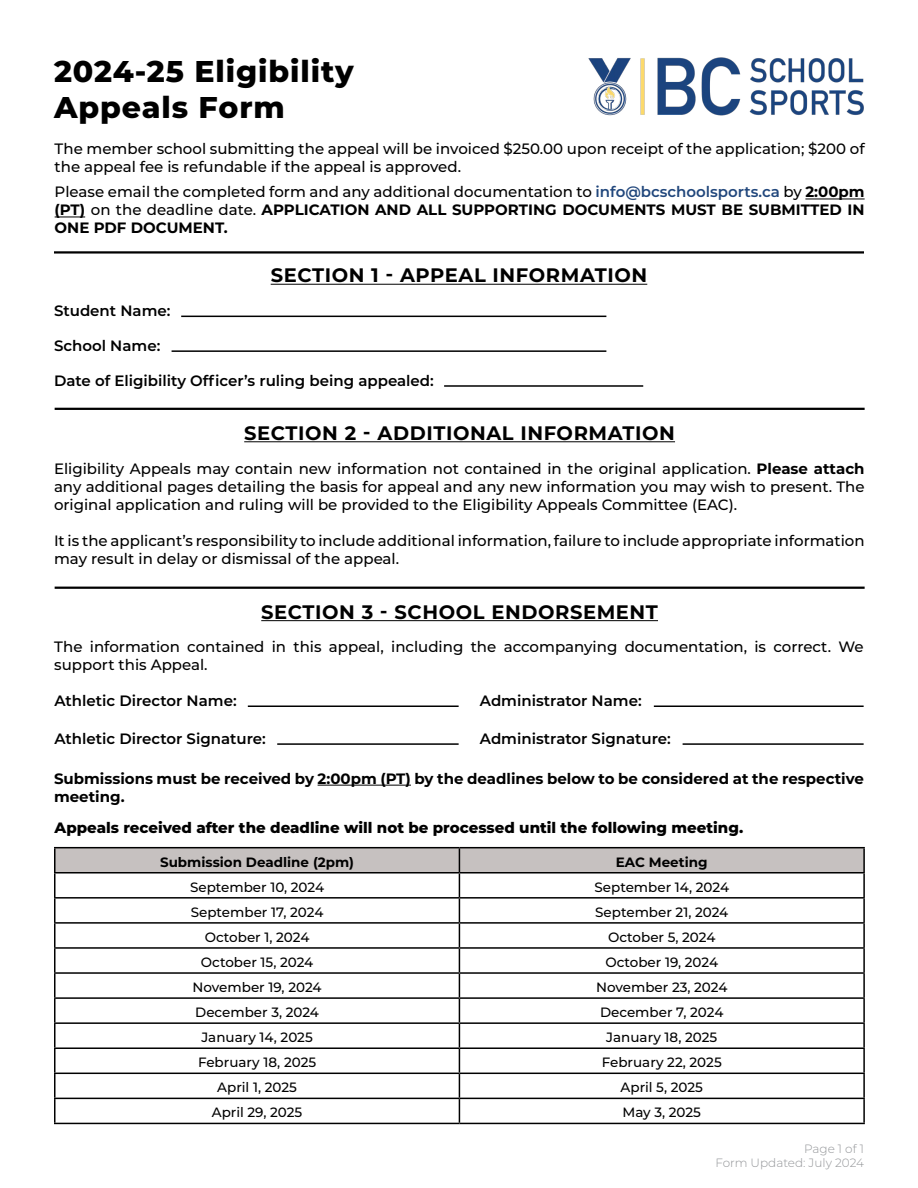
<style>
.page{position:relative;width:918px;height:1188px;background:#fff}
.page>*{position:absolute;margin:0;border:0;box-sizing:border-box;transform-origin:0 0}
.t1{font:800 30px/36px "Montserrat";letter-spacing:.03em;color:#000}
.t2{font:700 19.5px "Montserrat";letter-spacing:.03em;color:#000}
.t3{font:500 15px/18px "Montserrat";color:#000}
.t4{font:600 15px "Montserrat";color:#000}
.t5{font:700 15px/18px "Montserrat";color:#000}
.t6{font:800 15px "Montserrat";color:#000}
.t7{font:500 13.5px "Montserrat";color:#000}
.t8{font:700 13.5px "Montserrat";color:#000}
.t9{font:300 12px/14.4px "Montserrat";color:#939598;text-align:right}
.s1{font-weight:600;color:#21477c}
.s2{font-weight:700}
</style>
<div class="page">
<img style="left:588px;top:57px;width:276px;height:59px">
<hr style="left:181px;top:316px;width:425px;height:1px;background:#000">
<hr style="left:172px;top:350px;width:434px;height:2px;background:#000">
<hr style="left:444px;top:385px;width:199px;height:2px;background:#000">
<hr style="left:805px;top:199px;width:60px;height:1px;background:#000">
<hr style="left:55px;top:217px;width:30px;height:1px;background:#000">
<hr style="left:271px;top:284px;width:376px;height:1px;background:#000">
<hr style="left:54px;top:251px;width:810px;height:3px;background:#000">
<hr style="left:244px;top:441px;width:431px;height:1px;background:#000">
<hr style="left:55px;top:408px;width:810px;height:2px;background:#000">
<hr style="left:261px;top:620px;width:397px;height:1px;background:#000">
<hr style="left:55px;top:587px;width:810px;height:2px;background:#000">
<hr style="left:318px;top:785px;width:93px;height:1px;background:#000">
<hr style="left:54px;top:847px;width:405px;height:1px;background:#000">
<hr style="left:54px;top:848px;width:2px;height:24px;background:#000">
<hr style="left:459px;top:847px;width:406px;height:1px;background:#000">
<hr style="left:863px;top:848px;width:2px;height:24px;background:#000">
<hr style="left:54px;top:872px;width:405px;height:2px;background:#000">
<hr style="left:54px;top:874px;width:2px;height:23px;background:#000">
<hr style="left:459px;top:872px;width:406px;height:2px;background:#000">
<hr style="left:863px;top:874px;width:2px;height:23px;background:#000">
<hr style="left:54px;top:897px;width:405px;height:2px;background:#000">
<hr style="left:54px;top:899px;width:2px;height:23px;background:#000">
<hr style="left:459px;top:897px;width:406px;height:2px;background:#000">
<hr style="left:863px;top:899px;width:2px;height:23px;background:#000">
<hr style="left:54px;top:922px;width:405px;height:2px;background:#000">
<hr style="left:54px;top:924px;width:2px;height:23px;background:#000">
<hr style="left:459px;top:922px;width:406px;height:2px;background:#000">
<hr style="left:863px;top:924px;width:2px;height:23px;background:#000">
<hr style="left:54px;top:947px;width:405px;height:2px;background:#000">
<hr style="left:54px;top:949px;width:2px;height:23px;background:#000">
<hr style="left:459px;top:947px;width:406px;height:2px;background:#000">
<hr style="left:863px;top:949px;width:2px;height:23px;background:#000">
<hr style="left:54px;top:972px;width:405px;height:2px;background:#000">
<hr style="left:54px;top:974px;width:2px;height:23px;background:#000">
<hr style="left:459px;top:972px;width:406px;height:2px;background:#000">
<hr style="left:863px;top:974px;width:2px;height:23px;background:#000">
<hr style="left:54px;top:997px;width:405px;height:2px;background:#000">
<hr style="left:54px;top:999px;width:2px;height:23px;background:#000">
<hr style="left:459px;top:997px;width:406px;height:2px;background:#000">
<hr style="left:863px;top:999px;width:2px;height:23px;background:#000">
<hr style="left:54px;top:1022px;width:405px;height:2px;background:#000">
<hr style="left:54px;top:1024px;width:2px;height:23px;background:#000">
<hr style="left:459px;top:1022px;width:406px;height:2px;background:#000">
<hr style="left:863px;top:1024px;width:2px;height:23px;background:#000">
<hr style="left:54px;top:1047px;width:405px;height:2px;background:#000">
<hr style="left:54px;top:1049px;width:2px;height:24px;background:#000">
<hr style="left:459px;top:1047px;width:406px;height:2px;background:#000">
<hr style="left:863px;top:1049px;width:2px;height:24px;background:#000">
<hr style="left:54px;top:1073px;width:405px;height:1px;background:#000">
<hr style="left:54px;top:1074px;width:2px;height:24px;background:#000">
<hr style="left:459px;top:1073px;width:406px;height:1px;background:#000">
<hr style="left:863px;top:1074px;width:2px;height:24px;background:#000">
<hr style="left:54px;top:1098px;width:405px;height:1px;background:#000">
<hr style="left:54px;top:1099px;width:2px;height:24px;background:#000">
<hr style="left:459px;top:1098px;width:406px;height:1px;background:#000">
<svg style="left:55px;top:848px;width:809px;height:275px"></svg>
<hr style="left:863px;top:1099px;width:2px;height:24px;background:#000">
<hr style="left:54px;top:1123px;width:405px;height:1px;background:#000">
<hr style="left:459px;top:1123px;width:406px;height:1px;background:#000">
<hr style="left:248px;top:706px;width:211px;height:1px;background:#000">
<hr style="left:654px;top:706px;width:210px;height:1px;background:#000">
<hr style="left:277px;top:743px;width:182px;height:2px;background:#000">
<hr style="left:683px;top:743px;width:181px;height:2px;background:#000">
<h1 class="t1" style="left:54px;top:52px;width:301px">2024-25 Eligibility<br>Appeals Form</h1>
<p class="t3" style="left:55px;top:139px;width:811px">The member school submitting the appeal will be invoiced $250.00 upon receipt of the application; $200 of the appeal fee is refundable if the appeal is approved.</p>
<p class="t3" style="left:55px;top:183px;width:812px;text-align:justify">Please email the completed form and any additional documentation to <span class="s1">info@bcschoolsports.ca</span> by <span class="s2">2:00pm (PT)</span> on the deadline date. <span class="s2">APPLICATION AND ALL SUPPORTING DOCUMENTS MUST BE SUBMITTED IN ONE PDF DOCUMENT.</span></p>
<h2 class="t2" style="left:271px;top:261px;width:378px">SECTION 1 - APPEAL INFORMATION</h2>
<p class="t4" style="left:54px;top:300px;width:118px">Student Name:</p>
<p class="t4" style="left:54px;top:335px;width:108px">School Name:</p>
<p class="t4" style="left:54px;top:370px;width:381px">Date of Eligibility Officer’s ruling being appealed:</p>
<h2 class="t2" style="left:244px;top:419px;width:432px">SECTION 2 - ADDITIONAL INFORMATION</h2>
<p class="t3" style="left:54px;top:459px;width:812px;text-align:justify">Eligibility Appeals may contain new information not contained in the original application. <span class="s2">Please attach </span>any additional pages detailing the basis for appeal and any new information you may wish to present. The original application and ruling will be provided to the Eligibility Appeals Committee (EAC).</p>
<p class="t3" style="left:54px;top:531px;width:812px">It is the applicant’s responsibility to include additional information, failure to include appropriate information may result in delay or dismissal of the appeal.</p>
<h2 class="t2" style="left:261px;top:598px;width:398px">SECTION 3 - SCHOOL ENDORSEMENT</h2>
<p class="t3" style="left:54px;top:637px;width:811px">The information contained in this appeal, including the accompanying documentation, is correct. We support this Appeal.</p>
<p class="t4" style="left:54px;top:690px;width:184px">Athletic Director Name:</p>
<p class="t4" style="left:480px;top:690px;width:163px">Administrator Name:</p>
<p class="t4" style="left:54px;top:728px;width:213px">Athletic Director Signature:</p>
<p class="t4" style="left:480px;top:728px;width:193px">Administrator Signature:</p>
<p class="t5" style="left:54px;top:769px;width:811px">Submissions must be received by 2:00pm (PT) by the deadlines below to be considered at the respective meeting.</p>
<p class="t6" style="left:55px;top:817px;width:690px">Appeals received after the deadline will not be processed until the following meeting.</p>
<p class="t8" style="left:160px;top:852px;width:196px">Submission Deadline (2pm)</p>
<p class="t8" style="left:616px;top:852px;width:93px">EAC Meeting</p>
<p class="t7" style="left:190px;top:878px;width:136px">September 10, 2024</p>
<p class="t7" style="left:594px;top:878px;width:136px">September 14, 2024</p>
<p class="t7" style="left:191px;top:903px;width:134px">September 17, 2024</p>
<p class="t7" style="left:595px;top:903px;width:135px">September 21, 2024</p>
<p class="t7" style="left:205px;top:928px;width:106px">October 1, 2024</p>
<p class="t7" style="left:608px;top:928px;width:109px">October 5, 2024</p>
<p class="t7" style="left:201px;top:953px;width:114px">October 15, 2024</p>
<p class="t7" style="left:605px;top:953px;width:114px">October 19, 2024</p>
<p class="t7" style="left:193px;top:978px;width:130px">November 19, 2024</p>
<p class="t7" style="left:596px;top:978px;width:133px">November 23, 2024</p>
<p class="t7" style="left:195px;top:1003px;width:125px">December 3, 2024</p>
<p class="t7" style="left:600px;top:1003px;width:125px">December 7, 2024</p>
<p class="t7" style="left:201px;top:1028px;width:113px">January 14, 2025</p>
<p class="t7" style="left:606px;top:1028px;width:113px">January 18, 2025</p>
<p class="t7" style="left:198px;top:1053px;width:120px">February 18, 2025</p>
<p class="t7" style="left:602px;top:1053px;width:121px">February 22, 2025</p>
<p class="t7" style="left:217px;top:1078px;width:81px">April 1, 2025</p>
<p class="t7" style="left:621px;top:1078px;width:84px">April 5, 2025</p>
<p class="t7" style="left:212px;top:1103px;width:92px">April 29, 2025</p>
<p class="t7" style="left:622px;top:1103px;width:80px">May 3, 2025</p>
<p class="t9" style="left:715px;top:1141px;width:150px">Page 1 of 1<br>Form Updated: July 2024</p>
</div>
